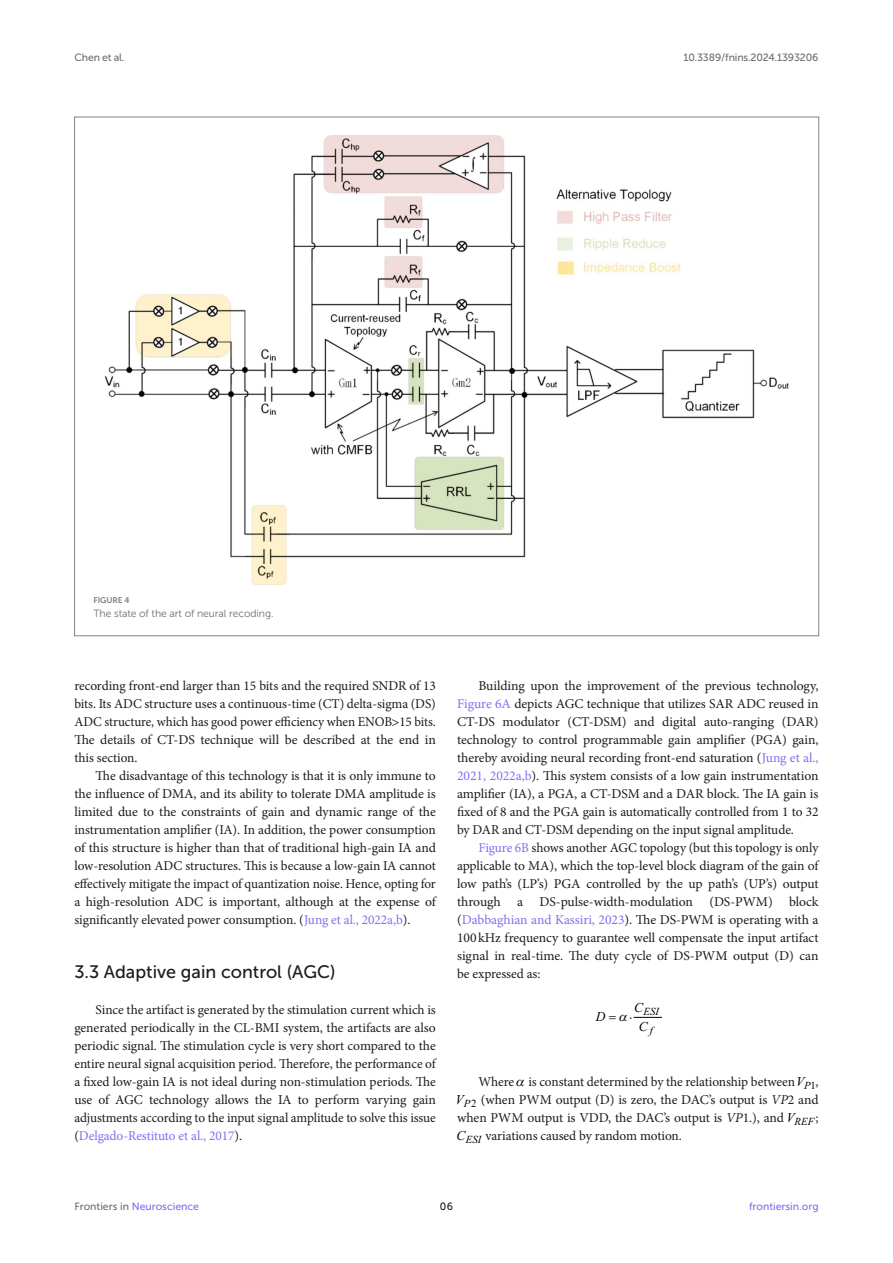
<style>
.page{position:relative;width:893px;height:1263px;background:#fff}
.page>*{position:absolute;margin:0;border:0;box-sizing:border-box;transform-origin:0 0}
.HEAD_2{font:18px "Museo Sans 500";color:#1b1c1b}
.TEXT{font:13.5px/18px "Minion Pro";letter-spacing:-.005em;color:#1b1c1b;text-align:justify}
.TEXT_FLUSH{font:13.5px/18px "Minion Pro";letter-spacing:-.005em;color:#1b1c1b;text-align:justify}
.spi-math-img{font:13.5px "Minion Pro";letter-spacing:-.015em;color:#1b1c1b}
.spi-math-img-2{font:italic 13.5px/19.4px "Times New Roman";color:#000;text-align:center}
.spi-math-img-3{font:13.5px "Times New Roman";color:#000}
.spi-math-img-4{font:italic 10.8px/19.4px "Times New Roman";color:#000;text-align:center}
.t1{font:10.5px "Museo Sans 500";color:#856df0}
.t2{font:10.5px "Museo Sans 500";letter-spacing:-.015em;color:#706f70}
.FIG_LEG{font:10.5px "Museo Sans 300";letter-spacing:-.01em;color:#706f70}
.t3{font:10.5px "Museo Sans 500";color:#1b1c1b}
.FIG_HD{font:8.25px "Museo Sans 700";letter-spacing:-.01em;color:#7e7f7f}
.s1{color:#856df0}
.s2{font-family:"Times New Roman";font-style:italic;color:#000}
.s3{font-style:italic}
.s4{color:#706f70}
</style>
<div class="page">
<svg style="left:634px;top:1017px;width:28px;height:1px"></svg>
<img style="left:104px;top:136px;width:685px;height:449px">
<p class="t2" style="left:74px;top:51px;width:52px">Chen et al.</p>
<p class="t2" style="left:683px;top:51px;width:137px">10.3389/fnins.2024.1393206</p>
<p class="FIG_HD" style="left:94px;top:596px;width:37px">FIGURE 4</p>
<p class="FIG_LEG" style="left:94px;top:607px;width:182px">The state of the art of neural recoding.</p>
<p class="TEXT" style="left:74px;top:677px;width:363px">recording front-end larger than 15 bits and the required SNDR of 13 bits. Its ADC structure uses a continuous-time (CT) delta-sigma (DS)<br>ADC structure, which has good power efficiency when ENOB 15 bits.<br>The details of CT-DS technique will be described at the end in this section.</p>
<p class="TEXT" style="left:74px;top:767px;width:363px;text-indent:21px">The disadvantage of this technology is that it is only immune to the influence of DMA, and its ability to tolerate DMA amplitude is limited due to the constraints of gain and dynamic range of the instrumentation amplifier (IA). In addition, the power consumption of this structure is higher than that of traditional high-gain IA and low-resolution ADC structures. This is because a low-gain IA cannot effectively mitigate the impact of quantization noise. Hence, opting for a high-resolution ADC is important, although at the expense of significantly elevated power consumption. (<span class="s1">Jung et al., 2022a,b</span>).</p>
<p class="HEAD_2" style="left:74px;top:962px;width:263px">3.3 Adaptive gain control (AGC)</p>
<p class="TEXT_FLUSH" style="left:74px;top:1001px;width:363px;text-indent:21px">Since the artifact is generated by the stimulation current which is generated periodically in the CL-BMI system, the artifacts are also periodic signal. The stimulation cycle is very short compared to the entire neural signal acquisition period. Therefore, the performance of a fixed low-gain IA is not ideal during non-stimulation periods. The use of AGC technology allows the IA to perform varying gain adjustments according to the input signal amplitude to solve this issue (<span class="s1">Delgado-Restituto et al., 2017</span>).</p>
<p class="TEXT" style="left:457px;top:677px;width:363px;text-indent:21px">Building upon the improvement of the previous technology, <span class="s1">Figure 6A</span> depicts AGC technique that utilizes SAR ADC reused in CT-DS modulator (CT-DSM) and digital auto-ranging (DAR) technology to control programmable gain amplifier (PGA) gain, thereby avoiding neural recording front-end saturation (<span class="s1">Jung et al., 2021, 2022a,b</span>). This system consists of a low gain instrumentation amplifier (IA), a PGA, a CT-DSM and a DAR block. The IA gain is fixed of 8 and the PGA gain is automatically controlled from 1 to 32 by DAR and CT-DSM depending on the input signal amplitude.</p>
<p class="TEXT" style="left:457px;top:839px;width:363px;text-indent:21px"><span class="s1">Figure 6B</span> shows another AGC topology (but this topology is only applicable to MA), which the top-level block diagram of the gain of low path’s (LP’s) PGA controlled by the up path’s (UP’s) output through a DS-pulse-width-modulation (DS-PWM) block (<span class="s1">Dabbaghian and Kassiri, 2023</span>). The DS-PWM is operating with a 100kHz frequency to guarantee well compensate the input artifact signal in real-time. The duty cycle of DS-PWM output (D) can be expressed as:</p>
<p class="spi-math-img-2" style="left:596px;top:1006px;width:11px">D</p>
<p class="spi-math-img-2" style="left:634px;top:997px;width:15px">C<br>C</p>
<p class="spi-math-img-4" style="left:643px;top:1001px;width:17px">ESI f</p>
<p class="spi-math-img-3" style="left:629px;top:1004px;width:5px">.</p>
<p class="TEXT" style="left:478px;top:1073px;width:342px">Where is constant determined by the relationship between<span class="s2">V</span><sub>P</sub><sub>1</sub>,</p>
<p class="spi-math-img" style="left:456px;top:1091px;width:364px"><span class="s2">V</span><sub>P</sub><sub>2</sub> (when PWM output (D) is zero, the DAC’s output is <span class="s3">VP</span>2 and</p>
<p class="TEXT" style="left:457px;top:1109px;width:329px">when PWM output is VDD, the DAC’s output is <span class="s3">VP</span>1.), and</p>
<p class="spi-math-img-4" style="left:786px;top:1111px;width:29px"><sup>V</sup>REF</p>
<p class="TEXT" style="left:815px;top:1109px;width:5px">;</p>
<p class="spi-math-img-4" style="left:456px;top:1129px;width:26px"><sup>C</sup>ESI</p>
<p class="TEXT" style="left:485px;top:1127px;width:198px">variations caused by random motion.</p>
<p class="t1" style="left:74px;top:1200px;width:126px"><span class="s4">Frontiers in</span> Neuroscience</p>
<p class="t3" style="left:440px;top:1200px;width:15px">06</p>
<p class="t1" style="left:749px;top:1200px;width:71px">frontiersin.org</p>
</div>
